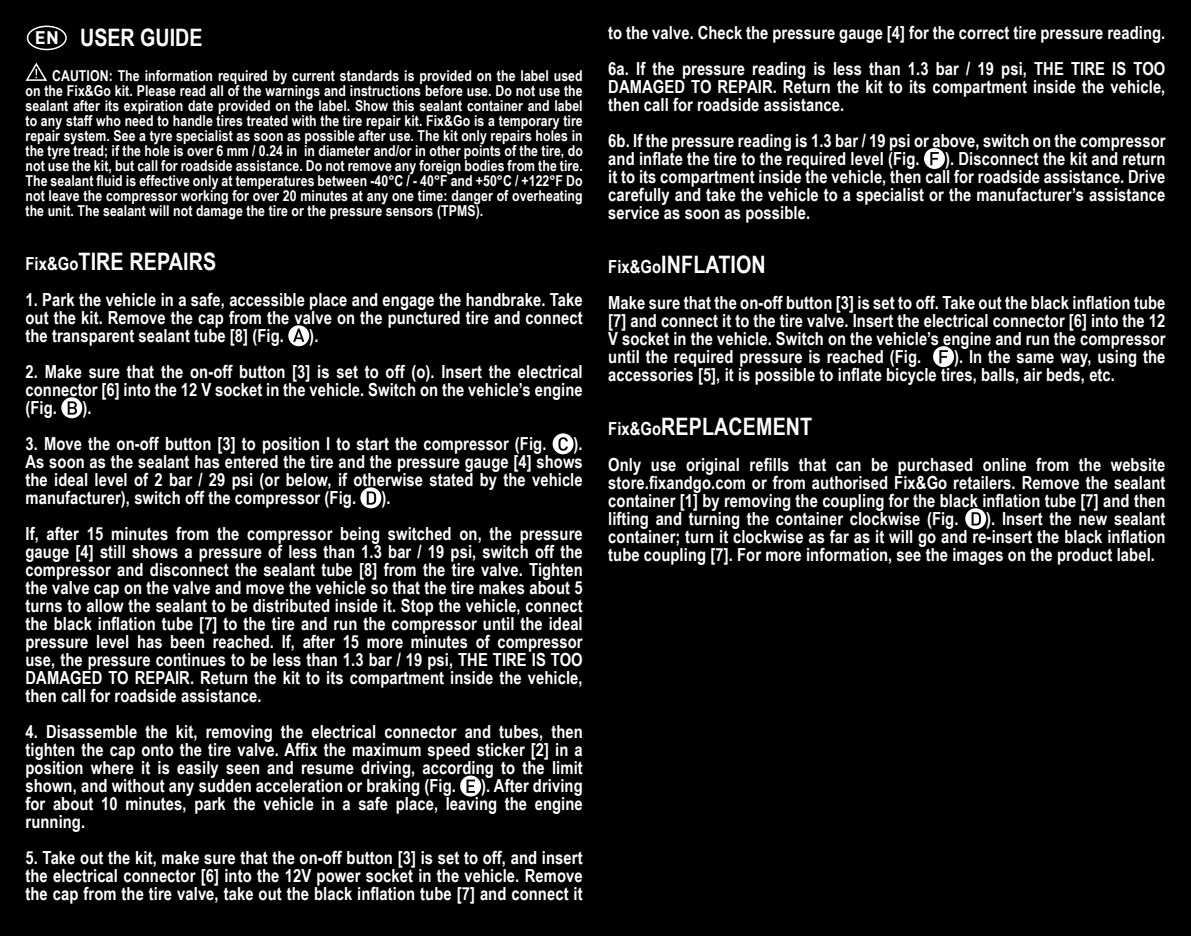
<style>
.page{position:relative;width:1191px;height:936px;background:#fff}
.page>*{position:absolute;margin:0;border:0;box-sizing:border-box;transform-origin:0 0}
.t1{font:700 24px "Arial Narrow";letter-spacing:.005em;color:#fff}
.t2{font:700 18px/18px "Arial Narrow";letter-spacing:.005em;color:#fff;text-align:justify}
.t3{font:700 15px/15px "Arial Narrow";letter-spacing:.005em;color:#fff;text-align:justify}
.s1{font-family:"DIN";font-size:18px}
.s2{font-size:18px}
</style>
<div class="page">
<div style="left:0;top:0;width:1191px;height:935px;background:#000"></div>
<div style="left:924px;top:148px;width:21px;height:21px;background:#fff;border-radius:50%"></div>
<svg style="left:930px;top:152px;width:8px;height:13px"></svg>
<div style="left:933px;top:346px;width:21px;height:21px;background:#fff;border-radius:50%"></div>
<svg style="left:939px;top:350px;width:9px;height:13px"></svg>
<div style="left:965px;top:508px;width:21px;height:21px;background:#fff;border-radius:50%"></div>
<svg style="left:971px;top:512px;width:10px;height:13px"></svg>
<svg style="left:25px;top:62px;width:22px;height:19px"></svg>
<div style="left:288px;top:325px;width:21px;height:21px;background:#fff;border-radius:50%"></div>
<svg style="left:293px;top:328px;width:11px;height:14px"></svg>
<svg style="left:61px;top:397px;width:21px;height:21px"></svg>
<svg style="left:68px;top:401px;width:9px;height:13px"></svg>
<div style="left:552px;top:433px;width:21px;height:21px;background:#fff;border-radius:50%"></div>
<svg style="left:558px;top:437px;width:10px;height:13px"></svg>
<svg style="left:360px;top:487px;width:21px;height:21px"></svg>
<svg style="left:367px;top:491px;width:9px;height:13px"></svg>
<div style="left:460px;top:775px;width:21px;height:21px;background:#fff;border-radius:50%"></div>
<svg style="left:466px;top:779px;width:9px;height:13px"></svg>
<div style="left:27px;top:26px;width:40px;height:24px;border:2px solid #fff;border-radius:50%"></div>
<h1 class="t1" style="left:35px;top:20px;width:169px"><span class="s1">EN</span> USER GUIDE</h1>
<p class="t3" style="left:26px;top:67px;width:559px;text-indent:27px">CAUTION: The information required by current standards is provided on the label used on the Fix&amp;Go kit. Please read all of the warnings and instructions before use. Do not use the sealant after its expiration date provided on the label. Show this sealant container and label to any staff who need to handle tires treated with the tire repair kit. Fix&amp;Go is a temporary tire repair system. See a tyre specialist as soon as possible after use. The kit only repairs holes in the tyre tread; if the hole is over 6 mm / 0.24 in in diameter and/or in other points of the tire, do not use the kit, but call for roadside assistance. Do not remove any foreign bodies from the tire.<br>The sealant fluid is effective only at temperatures between -40°C / - 40°F and +50°C / +122°F Do not leave the compressor working for over 20 minutes at any one time: danger of overheating the unit. The sealant will not damage the tire or the pressure sensors (TPMS).</p>
<h1 class="t1" style="left:26px;top:243px;width:192px"><span class="s2">Fix&amp;Go</span>TIRE REPAIRS</h1>
<p class="t2" style="left:26px;top:290px;width:558px">1. Park the vehicle in a safe, accessible place and engage the handbrake. Take out the kit. Remove the cap from the valve on the punctured tire and connect the transparent sealant tube [8] (Fig.</p>
<p class="t2" style="left:309px;top:326px;width:11px">).</p>
<p class="t2" style="left:26px;top:362px;width:559px">2. Make sure that the on-off button [3] is set to off (o). Insert the electrical connector [6] into the 12 V socket in the vehicle. Switch on the vehicle’s engine (Fig.</p>
<p class="t2" style="left:82px;top:398px;width:11px">).</p>
<p class="t2" style="left:26px;top:434px;width:522px">3. Move the on-off button [3] to position I to start the compressor (Fig.</p>
<p class="t2" style="left:26px;top:434px;width:559px;text-indent:548px">).<br>As soon as the sealant has entered the tire and the pressure gauge [4] shows the ideal level of 2 bar / 29 psi (or below, if otherwise stated by the vehicle manufacturer), switch off the compressor (Fig.</p>
<p class="t2" style="left:26px;top:479px;width:559px;line-height:36px;text-indent:356px">).<br>If, after 15 minutes from the compressor being switched on, the pressure</p>
<p class="t2" style="left:26px;top:542px;width:559px">gauge [4] still shows a pressure of less than 1.3 bar / 19 psi, switch off the compressor and disconnect the sealant tube [8] from the tire valve. Tighten the valve cap on the valve and move the vehicle so that the tire makes about 5 turns to allow the sealant to be distributed inside it. Stop the vehicle, connect the black inflation tube [7] to the tire and run the compressor until the ideal pressure level has been reached. If, after 15 more minutes of compressor use, the pressure continues to be less than 1.3 bar / 19 psi, THE TIRE IS TOO DAMAGED TO REPAIR. Return the kit to its compartment inside the vehicle, then call for roadside assistance.</p>
<p class="t2" style="left:26px;top:722px;width:559px">4. Disassemble the kit, removing the electrical connector and tubes, then tighten the cap onto the tire valve. Affix the maximum speed sticker [2] in a position where it is easily seen and resume driving, according to the limit shown, and without any sudden acceleration or braking (Fig.</p>
<p class="t2" style="left:26px;top:776px;width:559px;text-indent:455px">). After driving for about 10 minutes, park the vehicle in a safe place, leaving the engine running.</p>
<p class="t2" style="left:26px;top:848px;width:559px">5. Take out the kit, make sure that the on-off button [3] is set to off, and insert the electrical connector [6] into the 12V power socket in the vehicle. Remove the cap from the tire valve, take out the black inflation tube [7] and connect it</p>
<p class="t2" style="left:608px;top:13px;width:558px;line-height:36px">to the valve. Check the pressure gauge [4] for the correct tire pressure reading.<br>6a. If the pressure reading is less than 1.3 bar / 19 psi, THE TIRE IS TOO</p>
<p class="t2" style="left:608px;top:76px;width:558px">DAMAGED TO REPAIR. Return the kit to its compartment inside the vehicle, then call for roadside assistance.</p>
<p class="t2" style="left:608px;top:130px;width:559px">6b. If the pressure reading is 1.3 bar / 19 psi or above, switch on the compressor and inflate the tire to the required level (Fig.</p>
<p class="t2" style="left:608px;top:148px;width:559px;text-indent:337px">). Disconnect the kit and return it to its compartment inside the vehicle, then call for roadside assistance. Drive carefully and take the vehicle to a specialist or the manufacturer’s assistance service as soon as possible.</p>
<h1 class="t1" style="left:608px;top:246px;width:159px"><span class="s2">Fix&amp;Go</span>INFLATION</h1>
<p class="t2" style="left:608px;top:292px;width:559px">Make sure that the on-off button [3] is set to off. Take out the black inflation tube [7] and connect it to the tire valve. Insert the electrical connector [6] into the 12<br>V socket in the vehicle. Switch on the vehicle’s engine and run the compressor until the required pressure is reached (Fig.</p>
<p class="t2" style="left:608px;top:346px;width:559px;text-indent:346px">). In the same way, using the accessories [5], it is possible to inflate bicycle tires, balls, air beds, etc.</p>
<h1 class="t1" style="left:608px;top:408px;width:206px"><span class="s2">Fix&amp;Go</span>REPLACEMENT</h1>
<p class="t2" style="left:608px;top:454px;width:559px">Only use original refills that can be purchased online from the website store.fixandgo.com or from authorised Fix&amp;Go retailers. Remove the sealant container [1] by removing the coupling for the black inflation tube [7] and then lifting and turning the container clockwise (Fig.</p>
<p class="t2" style="left:608px;top:508px;width:559px;text-indent:378px">). Insert the new sealant container; turn it clockwise as far as it will go and re-insert the black inflation tube coupling [7]. For more information, see the images on the product label.</p>
</div>
